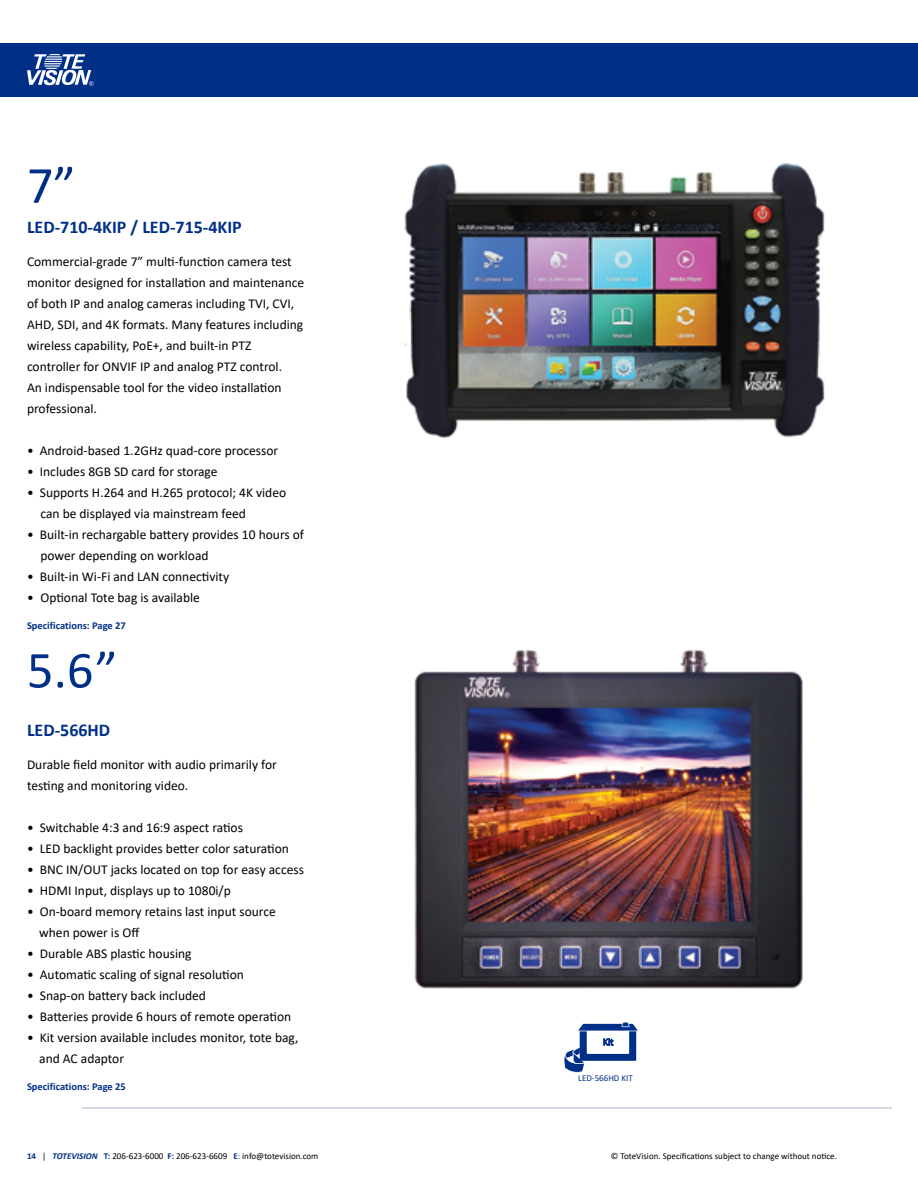
<style>
.page{position:relative;width:918px;height:1188px;background:#fff}
.page>*{position:absolute;margin:0;border:0;box-sizing:border-box;transform-origin:0 0}
.t1{font:52.5px "Calibri";color:#002f87}
.t2{font:700 18px "Calibri";color:#002f87}
.t3{font:13.5px/21px "Calibri";color:#000}
.t4{font:700 10.5px "Calibri";color:#002f87}
.t5{font:9px "Calibri";color:#000}
.t6{font:9px "Calibri";color:#002f87}
.s1{font-weight:700;color:#002f87}
.s2{font-weight:700;font-style:italic;color:#002f87}
.s3{color:#002f87}
</style>
<div class="page">
<div style="left:0;top:43px;width:918px;height:54px;background:#002f87"></div>
<svg style="left:27px;top:54px;width:66px;height:32px"></svg>
<img style="left:404px;top:163px;width:421px;height:276px">
<hr style="left:82px;top:1107px;width:810px;height:2px;background:#c9ceda">
<img style="left:414px;top:649px;width:389px;height:340px">
<svg style="left:564px;top:1022px;width:74px;height:51px"></svg>
<h1 class="t1" style="left:27px;top:149px;width:50px">7”</h1>
<h2 class="t2" style="left:27px;top:214px;width:216px">LED-710-4KIP / LED-715-4KIP</h2>
<p class="t3" style="left:27px;top:250px;width:279px">Commercial-grade 7” multi-function camera test monitor designed for installation and maintenance of both IP and analog cameras including TVI, CVI, AHD, SDI, and 4K formats. Many features including wireless capability, PoE+, and built-in PTZ controller for ONVIF IP and analog PTZ control.<br>An indispensable tool for the video installation professional.</p>
<p class="t3" style="left:27px;top:439px;width:253px">• Android-based 1.2GHz quad-core processor</p>
<p class="t3" style="left:27px;top:460px;width:192px">• Includes 8GB SD card for storage</p>
<p class="t3" style="left:40px;top:481px;width:247px;text-indent:-14px">• Supports H.264 and H.265 protocol; 4K video can be displayed via mainstream feed</p>
<p class="t3" style="left:40px;top:523px;width:265px;text-indent:-14px">• Built-in rechargable battery provides 10 hours of power depending on workload</p>
<p class="t3" style="left:27px;top:565px;width:204px">• Built-in Wi-Fi and LAN connectivity</p>
<p class="t3" style="left:27px;top:586px;width:175px">• Optional Tote bag is available</p>
<p class="t4" style="left:27px;top:618px;width:100px">Specifications: Page 27</p>
<h1 class="t1" style="left:27px;top:634px;width:92px">5.6”</h1>
<h2 class="t2" style="left:27px;top:717px;width:85px">LED-566HD</h2>
<p class="t3" style="left:27px;top:753px;width:251px">Durable field monitor with audio primarily for testing and monitoring video.</p>
<p class="t3" style="left:27px;top:816px;width:218px">• Switchable 4:3 and 16:9 aspect ratios</p>
<p class="t3" style="left:27px;top:837px;width:263px">• LED backlight provides better color saturation</p>
<p class="t3" style="left:27px;top:858px;width:279px">• BNC IN/OUT jacks located on top for easy access</p>
<p class="t3" style="left:27px;top:879px;width:205px">• HDMI Input, displays up to 1080i/p</p>
<p class="t3" style="left:39px;top:900px;width:238px;text-indent:-12px">• On-board memory retains last input source when power is Off</p>
<p class="t3" style="left:27px;top:942px;width:166px">• Durable ABS plastic housing</p>
<p class="t3" style="left:27px;top:963px;width:218px">• Automatic scaling of signal resolution</p>
<p class="t3" style="left:27px;top:984px;width:181px">• Snap-on battery back included</p>
<p class="t3" style="left:27px;top:1005px;width:266px">• Batteries provide 6 hours of remote operation</p>
<p class="t3" style="left:39px;top:1026px;width:261px;text-indent:-12px">• Kit version available includes monitor, tote bag, and AC adaptor</p>
<p class="t4" style="left:27px;top:1079px;width:100px">Specifications: Page 25</p>
<p class="t6" style="left:578px;top:1071px;width:56px">LED-566HD KIT</p>
<p class="t5" style="left:27px;top:1150px;width:293px"><span class="s1">14</span> | <span class="s2">TOTEVISION</span> <span class="s1">T:</span> 206-623-6000 <span class="s1">F:</span> 206-623-6609 <span class="s1">E</span><span class="s3">:</span> info@totevision.com</p>
<p class="t5" style="left:611px;top:1150px;width:228px">© ToteVision. Specifications subject to change without notice.</p>
</div>
